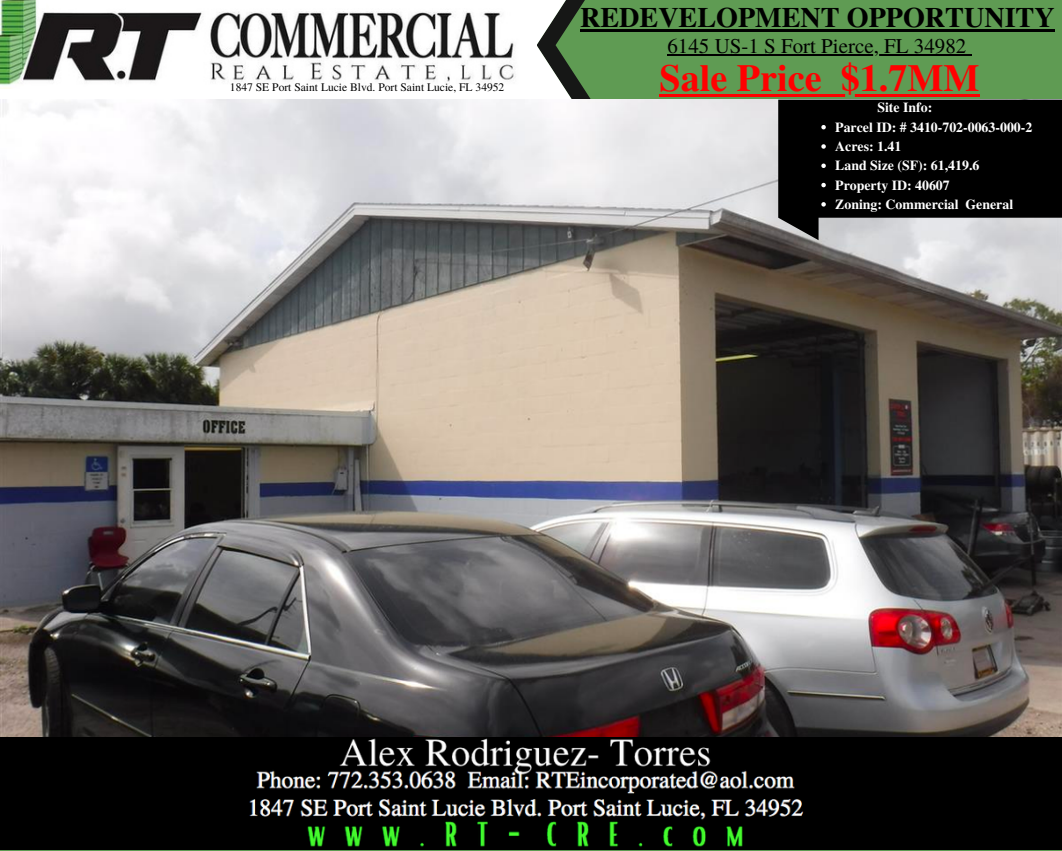
<style>
.page{position:relative;width:1062px;height:851px;background:#fff}
.page>*{position:absolute;margin:0;border:0;box-sizing:border-box;transform-origin:0 0}
.t1{font:700 38.1px "Te X Gyre Termes";color:#f00}
.t2{font:700 28.2px "Te X Gyre Termes";color:#000}
.t3{font:21px "Te X Gyre Termes";color:#000}
.t4{font:700 13.8px "Te X Gyre Termes";color:#fff}
.t5{font:11.55px "Te X Gyre Termes";color:#000}
</style>
<div class="page">
<div style="left:552px;top:0;width:509px;height:103px;background:#5f9b53"></div>
<svg style="left:572px;top:0;width:19px;height:100px"></svg>
<svg style="left:0;top:0;width:572px;height:100px"></svg>
<img style="left:0;top:0;width:536px;height:88px">
<img style="left:0;top:496px;width:1061px;height:353px">
<img style="left:0;top:496px;width:1056px;height:240px">
<img style="left:0;top:100px;width:1061px;height:396px">
<svg style="left:0;top:116px;width:380px;height:73px"></svg>
<svg style="left:167px;top:534px;width:702px;height:185px;background:#302c2d"></svg>
<svg style="left:172px;top:522px;width:710px;height:192px;background:#726f6f"></svg>
<hr style="left:668px;top:54px;width:298px;height:1px;background:#000">
<hr style="left:580px;top:30px;width:475px;height:2px;background:#000">
<hr style="left:660px;top:94px;width:162px;height:3px;background:#f00">
<hr style="left:822px;top:94px;width:19px;height:3px;background:#f00">
<hr style="left:841px;top:94px;width:139px;height:3px;background:#f00">
<svg style="left:778px;top:100px;width:283px;height:140px;background:#1f1f1f"></svg>
<svg style="left:821px;top:125px;width:5px;height:4px"></svg>
<svg style="left:821px;top:144px;width:5px;height:5px"></svg>
<svg style="left:821px;top:163px;width:5px;height:5px"></svg>
<svg style="left:821px;top:183px;width:5px;height:4px"></svg>
<svg style="left:821px;top:202px;width:5px;height:4px"></svg>
<p class="t5" style="left:230px;top:78px;width:276px">1847 SE Port Saint Lucie Blvd. Port Saint Lucie, FL 34952</p>
<p class="t2" style="left:580px;top:-4px;width:476px">REDEVELOPMENT OPPORTUNITY</p>
<p class="t1" style="left:660px;top:48px;width:322px">Sale Price $1.7MM</p>
<p class="t4" style="left:835px;top:116px;width:199px">Parcel ID: # 3410-702-0063-000-2</p>
<p class="t4" style="left:835px;top:135px;width:68px">Acres: 1.41</p>
<p class="t4" style="left:835px;top:155px;width:146px">Land Size (SF): 61,419.6</p>
<p class="t4" style="left:835px;top:174px;width:116px">Property ID: 40607</p>
<p class="t4" style="left:835px;top:193px;width:179px">Zoning: Commercial General</p>
<p class="t3" style="left:668px;top:31px;width:300px">6145 US-1 S Fort Pierce, FL 34982</p>
<p class="t4" style="left:877px;top:97px;width:56px">Site Info:</p>
</div>
